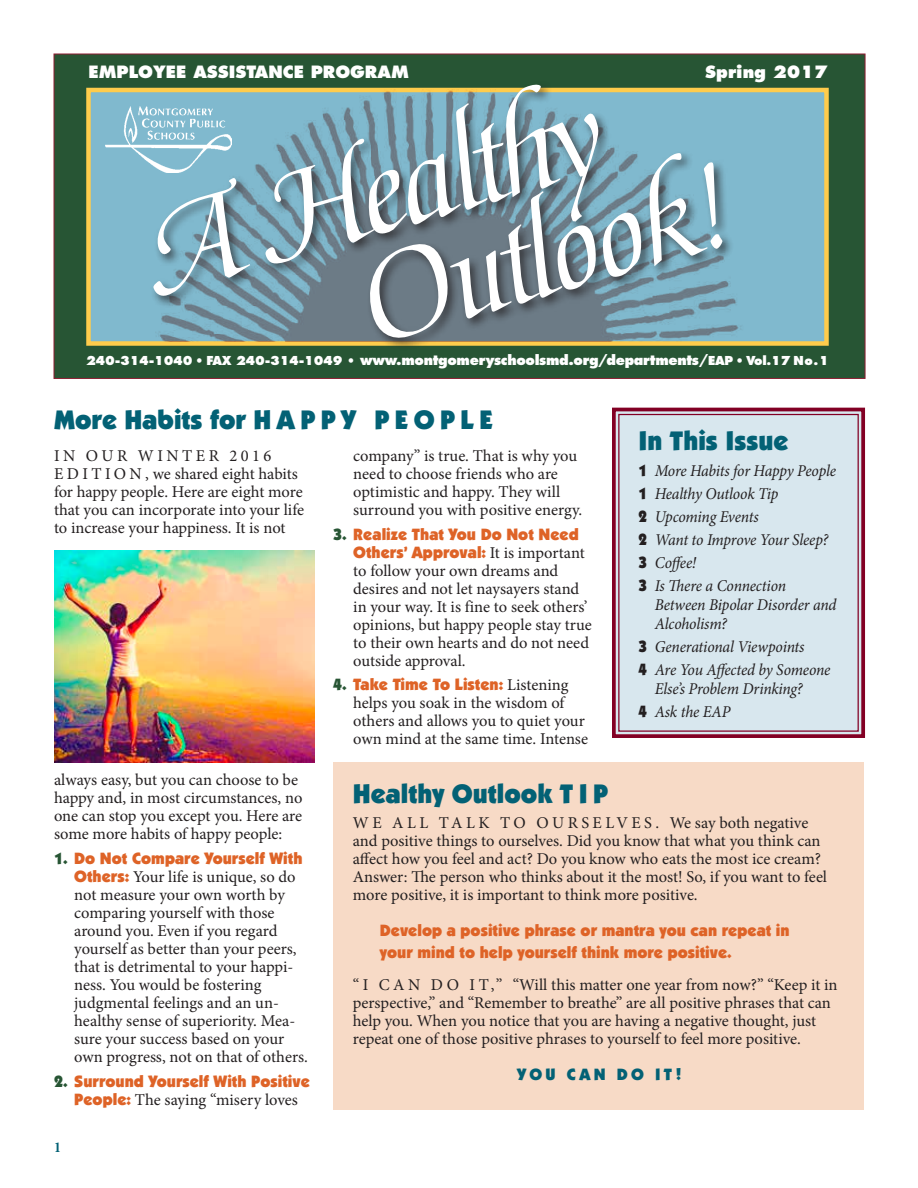
<style>
.page{position:relative;width:918px;height:1188px;background:#fff}
.page>*{position:absolute;margin:0;border:0;box-sizing:border-box;transform-origin:0 0}
.t1{font:135px "Medici Script LT Std";color:#fff}
.Headline{font:900 27px "ITC Kabel Std";color:#036175}
.Body_text{font:16.5px/18px "Minion Pro";letter-spacing:-.005em;color:#231f20}
.Contents{font:italic 16.5px/18.8px "Minion Pro";letter-spacing:-.015em;color:#231f20;scale:.95 1}
.indent{font:900 16.5px/22.5px "ITC Kabel Std";color:#de6327}
.t2{font:800 16.5px "Futura Std";color:#fff}
.indent-2{font:900 16.5px "ITC Kabel Std";letter-spacing:.2em;color:#036175}
.Headline-2{font:700 condensed 15px "Minion Pro";color:#036175}
.Headline-3{font:800 12px "Futura Std";letter-spacing:-.025em;color:#fff}
.s1{font-size:13.5px}
.s2{font-family:"ITC Kabel Std";font-weight:900;color:#275534}
.s3{font-family:"ITC Kabel Std";font-weight:900;color:#de6327}
.s4{font-family:"ITC Kabel Std";font-weight:900;font-style:normal}
.s5{color:#275534}
.s6{font-family:"Minion Pro";font-weight:400;color:#231f20}
</style>
<div class="page">
<div style="left:54px;top:54px;width:811px;height:324px;background:#275534;border:1px solid #8d1d32"></div>
<div style="left:86px;top:88px;width:743px;height:258px;background:#80b9ce;border:4px solid #ffcc4c"></div>
<img style="left:105px;top:106px;width:45px;height:57px">
<div style="left:150px;top:81px;width:585px;height:270px;background:#231f20;opacity:.74"></div>
<div style="left:333px;top:762px;width:531px;height:348px;background:#f7dac6"></div>
<img style="left:54px;top:551px;width:261px;height:211px">
<svg style="left:612px;top:407px;width:254px;height:331px;background:#d2d8e1"></svg>
<div style="left:618px;top:414px;width:241px;height:318px;border:1px solid #820024"></div>
<p class="t2" style="left:88px;top:61px;width:322px">EMPLOYEE ASSISTANCE PROGRAM</p>
<p class="t2" style="left:705px;top:61px;width:124px">Spring 2017</p>
<p class="t1" style="left:124px;top:184px;width:474px;rotate:-16deg">A Healthy</p>
<p class="t1" style="left:339px;top:232px;width:384px;rotate:-16deg">Outlook!</p>
<p class="Headline-3" style="left:86px;top:353px;width:744px">240-314-1040 • FAX 240-314-1049 • <span class="s1">www.montgomeryschoolsmd.org/departments/</span>EAP • Vol.17 No.1</p>
<p class="Headline" style="left:54px;top:403px;width:441px">More Habits for H A P P Y P E O P L E</p>
<p class="Body_text" style="left:353px;top:447px;width:231px">company” is true. That is why you need to choose friends who are optimistic and happy. They will surround you with positive energy.</p>
<p class="Body_text" style="left:353px;top:526px;width:240px;text-indent:-20px"><span class="s2">3.</span> <span class="s3">Realize That You Do Not Need<br>Others’ Approval:</span> It is important to follow your own dreams and desires and not let naysayers stand in your way. It is fine to seek others’ opinions, but happy people stay true to their own hearts and do not need outside approval.</p>
<p class="Body_text" style="left:353px;top:676px;width:236px;text-indent:-20px"><span class="s2">4.</span> <span class="s3">Take Time To Listen:</span> Listening helps you soak in the wisdom of others and allows you to quiet your own mind at the same time. Intense</p>
<p class="Body_text" style="left:54px;top:447px;width:252px">IN OUR WINTER 2016<br>E D I T I O N , we shared eight habits for happy people. Here are eight more that you can incorporate into your life to increase your happiness. It is not</p>
<p class="Headline" style="left:638px;top:424px;width:152px">In This Issue</p>
<p class="Contents" style="left:638px;top:461px;width:210px"><span class="s4">1</span> More Habits for Happy People</p>
<p class="Contents" style="left:638px;top:484px;width:149px"><span class="s4">1</span> Healthy Outlook Tip</p>
<p class="Contents" style="left:638px;top:507px;width:128px"><span class="s4">2</span> Upcoming Events</p>
<p class="Contents" style="left:638px;top:530px;width:202px"><span class="s4">2</span> Want to Improve Your Sleep?</p>
<p class="Contents" style="left:638px;top:553px;width:62px"><span class="s4">3</span> Coffee!</p>
<p class="Contents" style="left:655px;top:576px;width:193px;text-indent:-16px"><span class="s4">3</span> Is There a Connection<br>Between Bipolar Disorder and<br>Alcoholism?</p>
<p class="Contents" style="left:638px;top:637px;width:176px"><span class="s4">3</span> Generational Viewpoints</p>
<p class="Contents" style="left:655px;top:660px;width:187px;text-indent:-16px"><span class="s4">4</span> Are You Affected by Someone<br>Else’s Problem Drinking?</p>
<p class="Contents" style="left:638px;top:702px;width:99px"><span class="s4">4</span> Ask the EAP</p>
<p class="Body_text" style="left:54px;top:771px;width:250px">always easy, but you can choose to be happy and, in most circumstances, no one can stop you except you. Here are some more habits of happy people:</p>
<p class="Body_text" style="left:74px;top:850px;width:235px;text-indent:-20px"><span class="s2">1.</span> <span class="s3">Do Not Compare Yourself With<br>Others:</span> Your life is unique, so do not measure your own worth by comparing yourself with those around you. Even if you regard yourself as better than your peers, that is detrimental to your happi&shy;ness. You would be fostering judgmental feelings and an un&shy;healthy sense of superiority. Mea&shy;sure your success based on your own progress, not on that of others.</p>
<p class="indent" style="left:54px;top:1072px;width:257px;line-height:18px;text-align:center"><span class="s5">2.</span> Surround Yourself With Positive<br>People: <span class="s6">The saying “misery loves</span></p>
<p class="Headline-2" style="left:54px;top:1137px;width:8px">1</p>
<p class="Headline" style="left:353px;top:777px;width:257px">Healthy Outlook T I P</p>
<p class="Body_text" style="left:353px;top:814px;width:476px">WE ALL TALK TO OURSELVES. We say both negative and positive things to ourselves. Did you know that what you think can affect how you feel and act? Do you know who eats the most ice cream?<br>Answer: The person who thinks about it the most! So, if you want to feel more positive, it is important to think more positive.</p>
<p class="indent" style="left:380px;top:919px;width:411px">Develop a positive phrase or mantra you can repeat in your mind to help yourself think more positive.</p>
<p class="Body_text" style="left:353px;top:976px;width:486px">“ I C A N D O I T,” “Will this matter one year from now?” “Keep it in perspective,” and “Remember to breathe” are all positive phrases that can help you. When you notice that you are having a negative thought, just repeat one of those positive phrases to yourself to feel more positive.</p>
<p class="indent-2" style="left:517px;top:1064px;width:166px">YOU CAN DO IT!</p>
</div>
